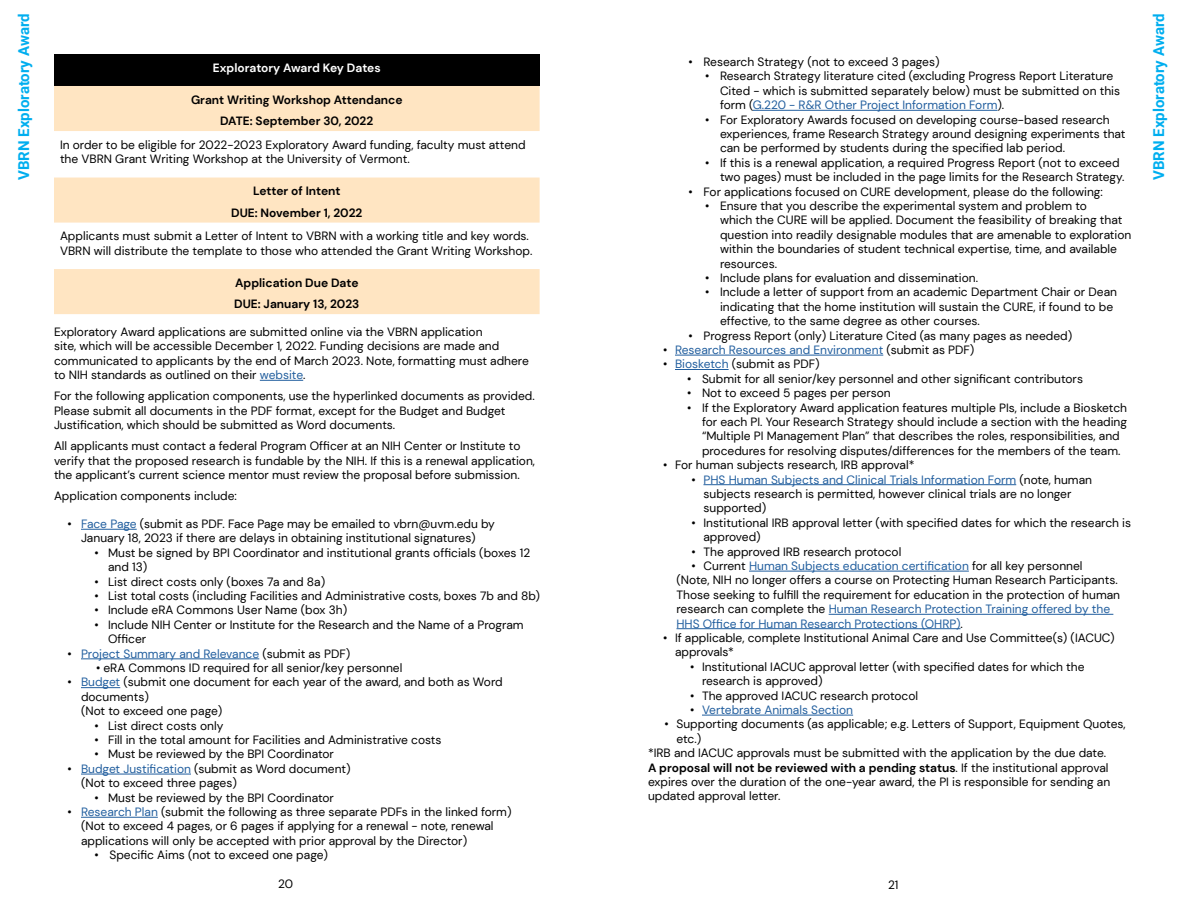
<style>
.page{position:relative;width:1188px;height:918px;background:#fff}
.page>*{position:absolute;margin:0;border:0;box-sizing:border-box;transform-origin:0 0}
.t1{font:700 15px "Roboto";color:#00aeef}
.t2{font:12px/14.4px "DM Sans";color:#000}
.t3{font:700 12px/21.1px "DM Sans";color:#000;text-align:center}
.t4{font:12px "DM Sans";color:#215e9e}
.t5{font:700 12px "DM Sans";color:#fff}
.s1{color:#215e9e}
.s2{color:#000}
.s3{font-weight:400}
</style>
<div class="page">
<div style="left:54px;top:54px;width:486px;height:32px;background:#000"></div>
<svg style="left:54px;top:86px;width:486px;height:228px;fill:#ffe5c2"></svg>
<hr style="left:260px;top:380px;width:43px;height:1px;background:#215e9e">
<hr style="left:81px;top:529px;width:56px;height:1px;background:#215e9e">
<hr style="left:81px;top:659px;width:178px;height:1px;background:#215e9e">
<hr style="left:81px;top:687px;width:39px;height:1px;background:#215e9e">
<hr style="left:81px;top:774px;width:110px;height:1px;background:#215e9e">
<hr style="left:81px;top:817px;width:77px;height:1px;background:#215e9e">
<hr style="left:753px;top:110px;width:244px;height:1px;background:#215e9e">
<hr style="left:675px;top:355px;width:208px;height:1px;background:#215e9e">
<hr style="left:675px;top:369px;width:54px;height:1px;background:#215e9e">
<hr style="left:704px;top:484px;width:312px;height:1px;background:#215e9e">
<hr style="left:749px;top:571px;width:220px;height:1px;background:#215e9e">
<hr style="left:829px;top:614px;width:284px;height:1px;background:#215e9e">
<hr style="left:676px;top:628px;width:285px;height:1px;background:#215e9e">
<hr style="left:702px;top:715px;width:151px;height:1px;background:#215e9e">
<p class="t1" style="left:13px;top:180px;width:168px;rotate:-90deg">VBRN Exploratory Award</p>
<p class="t5" style="left:213px;top:60px;width:169px">Exploratory Award Key Dates</p>
<p class="t3" style="left:191px;top:89px;width:213px">Grant Writing Workshop Attendance<br>DATE: September 30, 2022</p>
<p class="t2" style="left:60px;top:138px;width:467px">In order to be eligible for 2022-2023 Exploratory Award funding, faculty must attend the VBRN Grant Writing Workshop at the University of Vermont.</p>
<p class="t3" style="left:231px;top:181px;width:133px">Letter of Intent<br>DUE: November 1, 2022</p>
<p class="t2" style="left:60px;top:229px;width:474px">Applicants must submit a Letter of Intent to VBRN with a working title and key words.<br>VBRN will distribute the template to those who attended the Grant Writing Workshop.</p>
<p class="t3" style="left:234px;top:272px;width:127px;text-align:left">Application Due Date<br>DUE: January 13, 2023</p>
<p class="t2" style="left:54px;top:324px;width:476px">Exploratory Award applications are submitted online via the VBRN application<br>site, which will be accessible December 1, 2022. Funding decisions are made and communicated to applicants by the end of March 2023. Note, formatting must adhere to NIH standards as outlined on their <span class="s1">website</span>.</p>
<p class="t2" style="left:54px;top:389px;width:482px">For the following application components, use the hyperlinked documents as provided.<br>Please submit all documents in the PDF format, except for the Budget and Budget<br>Justification, which should be submitted as Word documents.</p>
<p class="t2" style="left:54px;top:439px;width:483px">All applicants must contact a federal Program Officer at an NIH Center or Institute to verify that the proposed research is fundable by the NIH. If this is a renewal application, the applicant’s current science mentor must review the proposal before submission.</p>
<p class="t2" style="left:54px;top:489px;width:184px">Application components include:</p>
<p class="t2" style="left:68px;top:517px;width:429px;text-align:center">• <span class="s1">Face Page</span> (submit as PDF. Face Page may be emailed to vbrn@uvm.edu by<br>January 18, 2023 if there are delays in obtaining institutional signatures)</p>
<p class="t2" style="left:108px;top:545px;width:424px;text-indent:-14px">• Must be signed by BPI Coordinator and institutional grants officials (boxes 12 and 13)</p>
<p class="t2" style="left:94px;top:574px;width:232px">• List direct costs only (boxes 7a and 8a)</p>
<p class="t2" style="left:94px;top:589px;width:447px">• List total costs (including Facilities and Administrative costs, boxes 7b and 8b)</p>
<p class="t2" style="left:94px;top:603px;width:254px">• Include eRA Commons User Name (box 3h)</p>
<p class="t2" style="left:108px;top:617px;width:417px;text-indent:-14px">• Include NIH Center or Institute for the Research and the Name of a Program<br>Officer</p>
<p class="t4" style="left:68px;top:646px;width:284px"><span class="s2">•</span> Project Summary and Relevance <span class="s2">(submit as PDF)</span></p>
<p class="t2" style="left:96px;top:661px;width:308px">• eRA Commons ID required for all senior/key personnel</p>
<p class="t2" style="left:81px;top:675px;width:423px;text-indent:-14px">• <span class="s1">Budget</span> (submit one document for each year of the award, and both as Word documents)<br>(Not to exceed one page)</p>
<p class="t2" style="left:94px;top:718px;width:130px">• List direct costs only</p>
<p class="t2" style="left:94px;top:733px;width:349px">• Fill in the total amount for Facilities and Administrative costs</p>
<p class="t2" style="left:94px;top:747px;width:241px">• Must be reviewed by the BPI Coordinator</p>
<p class="t2" style="left:81px;top:761px;width:271px;text-indent:-14px">• <span class="s1">Budget Justification</span> (submit as Word document) (Not to exceed three pages)</p>
<p class="t2" style="left:94px;top:790px;width:241px">• Must be reviewed by the BPI Coordinator</p>
<p class="t2" style="left:81px;top:805px;width:432px;text-indent:-14px">• <span class="s1">Research Plan</span> (submit the following as three separate PDFs in the linked form) (Not to exceed 4 pages, or 6 pages if applying for a renewal - note, renewal applications will only be accepted with prior approval by the Director)</p>
<p class="t2" style="left:94px;top:848px;width:235px">• Specific Aims (not to exceed one page)</p>
<p class="t2" style="left:688px;top:54px;width:253px">• Research Strategy (not to exceed 3 pages)</p>
<p class="t2" style="left:720px;top:69px;width:402px;text-indent:-15px">• Research Strategy literature cited (excluding Progress Report Literature<br>Cited - which is submitted separately below) must be submitted on this form (<span class="s1">G.220 - R&amp;R Other Project Information Form</span>).</p>
<p class="t2" style="left:720px;top:112px;width:407px;text-indent:-15px">• For Exploratory Awards focused on developing course-based research experiences, frame Research Strategy around designing experiments that can be performed by students during the specified lab period.</p>
<p class="t2" style="left:720px;top:155px;width:406px;text-indent:-15px">• If this is a renewal application, a required Progress Report (not to exceed two pages) must be included in the page limits for the Research Strategy.</p>
<p class="t2" style="left:688px;top:184px;width:416px">• For applications focused on CURE development, please do the following:</p>
<p class="t2" style="left:720px;top:198px;width:413px;text-indent:-15px">• Ensure that you describe the experimental system and problem to<br>which the CURE will be applied. Document the feasibility of breaking that question into readily designable modules that are amenable to exploration within the boundaries of student technical expertise, time, and available resources.</p>
<p class="t2" style="left:705px;top:270px;width:275px">• Include plans for evaluation and dissemination.</p>
<p class="t2" style="left:720px;top:285px;width:399px;text-indent:-15px">• Include a letter of support from an academic Department Chair or Dean indicating that the home institution will sustain the CURE, if found to be effective, to the same degree as other courses.</p>
<p class="t2" style="left:688px;top:328px;width:385px">• Progress Report (only) Literature Cited (as many pages as needed)</p>
<p class="t4" style="left:663px;top:342px;width:313px"><span class="s2">•</span> Research Resources and Environment <span class="s2">(submit as PDF)</span></p>
<p class="t2" style="left:663px;top:357px;width:158px">• <span class="s1">Biosketch</span> (submit as PDF)</p>
<p class="t2" style="left:687px;top:371px;width:398px">• Submit for all senior/key personnel and other significant contributors</p>
<p class="t2" style="left:687px;top:386px;width:205px">• Not to exceed 5 pages per person</p>
<p class="t2" style="left:702px;top:400px;width:427px;text-indent:-15px">• If the Exploratory Award application features multiple PIs, include a Biosketch for each PI. Your Research Strategy should include a section with the heading “Multiple PI Management Plan” that describes the roles, responsibilities, and procedures for resolving disputes/differences for the members of the team.</p>
<p class="t2" style="left:663px;top:458px;width:253px">• For human subjects research, IRB approval*</p>
<p class="t2" style="left:704px;top:472px;width:390px;text-indent:-12px">• <span class="s1">PHS Human Subjects and Clinical Trials Information Form</span> (note, human subjects research is permitted, however clinical trials are no longer supported)</p>
<p class="t2" style="left:704px;top:515px;width:429px;text-indent:-12px">• Institutional IRB approval letter (with specified dates for which the research is approved)</p>
<p class="t2" style="left:692px;top:544px;width:211px">• The approved IRB research protocol</p>
<p class="t2" style="left:676px;top:558px;width:445px;text-indent:15px">• Current <span class="s1">Human Subjects education certification</span> for all key personnel<br>(Note, NIH no longer offers a course on Protecting Human Research Participants.<br>Those seeking to fulfill the requirement for education in the protection of human research can complete the <span class="s1">Human Research Protection Training offered by the HHS Office for Human Research Protections (OHRP)</span>.</p>
<p class="t2" style="left:675px;top:630px;width:441px;text-indent:-12px">• If applicable, complete Institutional Animal Care and Use Committee(s) (IACUC) approvals*</p>
<p class="t2" style="left:702px;top:659px;width:384px;text-indent:-12px">• Institutional IACUC approval letter (with specified dates for which the research is approved)</p>
<p class="t2" style="left:690px;top:688px;width:230px">• The approved IACUC research protocol</p>
<p class="t4" style="left:690px;top:702px;width:165px"><span class="s2">•</span> Vertebrate Animals Section</p>
<p class="t2" style="left:664px;top:717px;width:463px">• Supporting documents (as applicable; e.g. Letters of Support, Equipment Quotes,</p>
<p class="t2" style="left:676px;top:731px;width:26px">etc.)</p>
<p class="t2" style="left:648px;top:746px;width:460px">*IRB and IACUC approvals must be submitted with the application by the due date.</p>
<p class="t3" style="left:648px;top:757px;width:462px">A proposal will not be reviewed with a pending status<span class="s3">. If the institutional approval</span></p>
<p class="t2" style="left:648px;top:774px;width:464px">expires over the duration of the one-year award, the PI is responsible for sending an</p>
<p class="t2" style="left:648px;top:789px;width:134px">updated approval letter.</p>
<p class="t2" style="left:278px;top:876px;width:17px">20</p>
<p class="t2" style="left:888px;top:878px;width:12px">21</p>
<p class="t1" style="left:1148px;top:180px;width:168px;rotate:-90deg">VBRN Exploratory Award</p>
</div>
